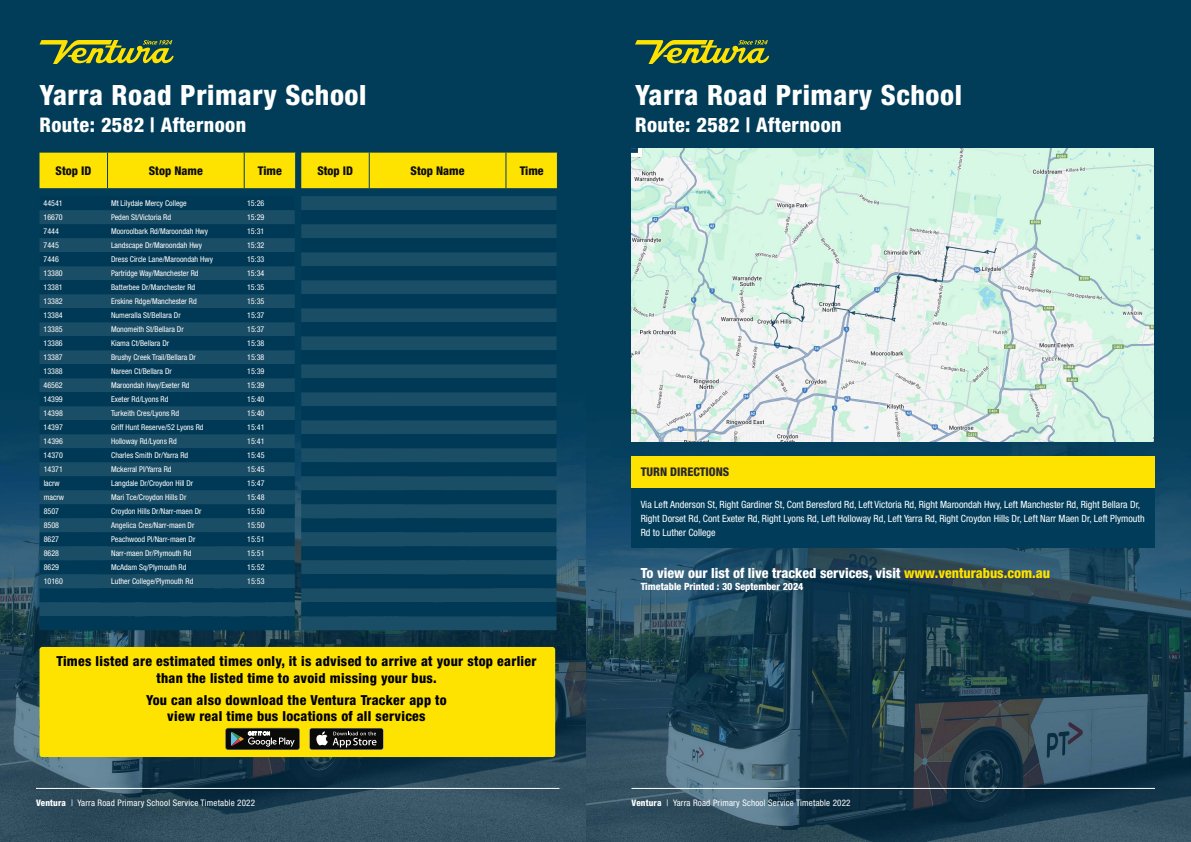
<style>
.page{position:relative;width:1191px;height:842px;background:#fff}
.page>*{position:absolute;margin:0;border:0;box-sizing:border-box;transform-origin:0 0}
.t1{font:800 condensed 28px "Helvetica Neue LT Std";letter-spacing:.02em;color:#fff}
.t2{font:800 condensed 20.2px "Helvetica Neue LT Std";letter-spacing:.02em;color:#fff}
.t3{font:800 condensed 14px "Helvetica Neue LT Std";color:#fff}
.t4{font:800 condensed 13.8px/16.6px "Helvetica Neue LT Std";letter-spacing:.02em;color:#000;text-align:center}
.t5{font:800 condensed 12px "Helvetica Neue LT Std";color:#0d0d0d}
.t6{font:800 condensed 12px "Helvetica Neue LT Std";color:#292829}
.t7{font:condensed 10px/14px "Helvetica Neue LT Std";color:#fff}
.t8{font:800 condensed 10px "Helvetica Neue LT Std";color:#fff}
.t9{font:condensed 9px "Helvetica Neue LT Std";letter-spacing:.02em;color:#fff}
.t10{font:condensed 8px "Helvetica Neue LT Std";color:#fff}
.s1{font-weight:800}
.s2{color:#fee200}
</style>
<div class="page">
<img style="left:0;top:0;width:587px;height:842px">
<hr style="left:36px;top:788px;width:523px;height:1px;background:#fff">
<svg style="left:40px;top:40px;width:134px;height:24px;background:#6f8531"></svg>
<div style="left:40px;top:153px;width:517px;height:35px;background:#fee200"></div>
<hr style="left:369px;top:153px;width:1px;height:35px;background:#013d5b">
<hr style="left:505px;top:153px;width:1px;height:35px;background:#013d5b">
<hr style="left:557px;top:153px;width:1px;height:35px;background:#013d5b">
<svg style="left:40px;top:196px;width:255px;height:42px;background:#083f5a"></svg>
<div style="left:40px;top:238px;width:255px;height:378px;background:#1a4d66"></div>
<svg style="left:40px;top:252px;width:255px;height:322px;background:#0c425c"></svg>
<div style="left:40px;top:588px;width:255px;height:14px;background:#003955"></div>
<div style="left:40px;top:616px;width:255px;height:14px;background:#003955"></div>
<div style="left:301px;top:196px;width:255px;height:434px;background:#1a4d66"></div>
<svg style="left:301px;top:210px;width:255px;height:56px;background:#0c425d"></svg>
<svg style="left:301px;top:266px;width:255px;height:322px;background:#0c425c"></svg>
<div style="left:301px;top:602px;width:255px;height:14px;background:#003955"></div>
<div style="left:39px;top:647px;width:516px;height:110px;background:#fee200;border-radius:3px"></div>
<svg style="left:225px;top:728px;width:75px;height:22px;background:#383a36"></svg>
<div style="left:309px;top:728px;width:74px;height:22px;background:#363735;border-radius:3px"></div>
<div style="left:310px;top:728px;width:73px;height:21px;background:#0a0b09;border-radius:2px"></div>
<svg style="left:316px;top:731px;width:60px;height:16px"></svg>
<img style="left:587px;top:0;width:604px;height:842px">
<hr style="left:631px;top:788px;width:524px;height:1px;background:#fff">
<div style="left:631px;top:456px;width:523px;height:32px;background:#fee200"></div>
<div style="left:631px;top:488px;width:523px;height:60px;background:#013d5b"></div>
<svg style="left:635px;top:40px;width:134px;height:24px;background:#6f8531"></svg>
<img style="left:632px;top:149px;width:521px;height:293px">
<h1 class="t1" style="left:40px;top:77px;width:328px">Yarra Road Primary School</h1>
<h2 class="t2" style="left:40px;top:112px;width:208px">Route: 2582 | Afternoon</h2>
<h3 class="t5" style="left:56px;top:163px;width:37px">Stop ID</h3>
<h3 class="t5" style="left:149px;top:163px;width:56px">Stop Name</h3>
<h3 class="t5" style="left:258px;top:163px;width:25px">Time</h3>
<h3 class="t5" style="left:317px;top:163px;width:37px">Stop ID</h3>
<h3 class="t5" style="left:410px;top:163px;width:56px">Stop Name</h3>
<h3 class="t5" style="left:520px;top:163px;width:25px">Time</h3>
<p class="t10" style="left:44px;top:199px;width:21px">44541</p>
<p class="t10" style="left:111px;top:199px;width:77px">Mt Lilydale Mercy College</p>
<p class="t10" style="left:247px;top:199px;width:19px">15:26</p>
<p class="t10" style="left:44px;top:213px;width:21px">16670</p>
<p class="t10" style="left:111px;top:213px;width:62px">Peden St/Victoria Rd</p>
<p class="t10" style="left:247px;top:213px;width:19px">15:29</p>
<p class="t10" style="left:44px;top:227px;width:17px">7444</p>
<p class="t10" style="left:111px;top:227px;width:98px">Mooroolbark Rd/Maroondah Hwy</p>
<p class="t10" style="left:247px;top:227px;width:19px">15:31</p>
<p class="t10" style="left:44px;top:241px;width:17px">7445</p>
<p class="t10" style="left:111px;top:241px;width:92px">Landscape Dr/Maroondah Hwy</p>
<p class="t10" style="left:247px;top:241px;width:19px">15:32</p>
<p class="t10" style="left:44px;top:255px;width:17px">7446</p>
<p class="t10" style="left:111px;top:255px;width:103px">Dress Circle Lane/Maroondah Hwy</p>
<p class="t10" style="left:247px;top:255px;width:19px">15:33</p>
<p class="t10" style="left:44px;top:269px;width:21px">13380</p>
<p class="t10" style="left:111px;top:269px;width:89px">Partridge Way/Manchester Rd</p>
<p class="t10" style="left:247px;top:269px;width:19px">15:34</p>
<p class="t10" style="left:44px;top:283px;width:21px">13381</p>
<p class="t10" style="left:111px;top:283px;width:86px">Batterbee Dr/Manchester Rd</p>
<p class="t10" style="left:247px;top:283px;width:19px">15:35</p>
<p class="t10" style="left:44px;top:297px;width:21px">13382</p>
<p class="t10" style="left:111px;top:297px;width:87px">Erskine Rdge/Manchester Rd</p>
<p class="t10" style="left:247px;top:297px;width:19px">15:35</p>
<p class="t10" style="left:44px;top:311px;width:21px">13384</p>
<p class="t10" style="left:111px;top:311px;width:71px">Numeralla St/Bellara Dr</p>
<p class="t10" style="left:247px;top:311px;width:19px">15:37</p>
<p class="t10" style="left:44px;top:325px;width:21px">13385</p>
<p class="t10" style="left:111px;top:325px;width:74px">Monomeith St/Bellara Dr</p>
<p class="t10" style="left:247px;top:325px;width:19px">15:37</p>
<p class="t10" style="left:44px;top:339px;width:21px">13386</p>
<p class="t10" style="left:111px;top:339px;width:60px">Kiama Ct/Bellara Dr</p>
<p class="t10" style="left:247px;top:339px;width:19px">15:38</p>
<p class="t10" style="left:44px;top:353px;width:21px">13387</p>
<p class="t10" style="left:111px;top:353px;width:86px">Brushy Creek Trail/Bellara Dr</p>
<p class="t10" style="left:247px;top:353px;width:19px">15:38</p>
<p class="t10" style="left:44px;top:367px;width:21px">13388</p>
<p class="t10" style="left:111px;top:367px;width:62px">Nareen Ct/Bellara Dr</p>
<p class="t10" style="left:247px;top:367px;width:19px">15:39</p>
<p class="t10" style="left:44px;top:381px;width:21px">46562</p>
<p class="t10" style="left:111px;top:381px;width:80px">Maroondah Hwy/Exeter Rd</p>
<p class="t10" style="left:247px;top:381px;width:19px">15:39</p>
<p class="t10" style="left:44px;top:395px;width:21px">14399</p>
<p class="t10" style="left:111px;top:395px;width:59px">Exeter Rd/Lyons Rd</p>
<p class="t10" style="left:247px;top:395px;width:19px">15:40</p>
<p class="t10" style="left:44px;top:409px;width:21px">14398</p>
<p class="t10" style="left:111px;top:409px;width:69px">Turkeith Cres/Lyons Rd</p>
<p class="t10" style="left:247px;top:409px;width:19px">15:40</p>
<p class="t10" style="left:44px;top:423px;width:21px">14397</p>
<p class="t10" style="left:111px;top:423px;width:94px">Griff Hunt Reserve/52 Lyons Rd</p>
<p class="t10" style="left:247px;top:423px;width:19px">15:41</p>
<p class="t10" style="left:44px;top:437px;width:21px">14396</p>
<p class="t10" style="left:111px;top:437px;width:67px">Holloway Rd/Lyons Rd</p>
<p class="t10" style="left:247px;top:437px;width:19px">15:41</p>
<p class="t10" style="left:44px;top:451px;width:21px">14370</p>
<p class="t10" style="left:111px;top:451px;width:78px">Charles Smith Dr/Yarra Rd</p>
<p class="t10" style="left:247px;top:451px;width:19px">15:45</p>
<p class="t10" style="left:44px;top:465px;width:21px">14371</p>
<p class="t10" style="left:111px;top:465px;width:62px">Mckerral Pl/Yarra Rd</p>
<p class="t10" style="left:247px;top:465px;width:19px">15:45</p>
<p class="t10" style="left:44px;top:479px;width:18px">lacrw</p>
<p class="t10" style="left:111px;top:479px;width:84px">Langdale Dr/Croydon Hill Dr</p>
<p class="t10" style="left:247px;top:479px;width:19px">15:47</p>
<p class="t10" style="left:44px;top:493px;width:22px">macrw</p>
<p class="t10" style="left:111px;top:493px;width:77px">Mari Tce/Croydon Hills Dr</p>
<p class="t10" style="left:247px;top:493px;width:19px">15:48</p>
<p class="t10" style="left:44px;top:507px;width:17px">8507</p>
<p class="t10" style="left:111px;top:507px;width:92px">Croydon Hills Dr/Narr-maen Dr</p>
<p class="t10" style="left:247px;top:507px;width:19px">15:50</p>
<p class="t10" style="left:44px;top:521px;width:17px">8508</p>
<p class="t10" style="left:111px;top:521px;width:85px">Angelica Cres/Narr-maen Dr</p>
<p class="t10" style="left:247px;top:521px;width:19px">15:50</p>
<p class="t10" style="left:44px;top:535px;width:17px">8627</p>
<p class="t10" style="left:111px;top:535px;width:86px">Peachwood Pl/Narr-maen Dr</p>
<p class="t10" style="left:247px;top:535px;width:19px">15:51</p>
<p class="t10" style="left:44px;top:549px;width:17px">8628</p>
<p class="t10" style="left:111px;top:549px;width:82px">Narr-maen Dr/Plymouth Rd</p>
<p class="t10" style="left:247px;top:549px;width:19px">15:51</p>
<p class="t10" style="left:44px;top:563px;width:17px">8629</p>
<p class="t10" style="left:111px;top:563px;width:77px">McAdam Sq/Plymouth Rd</p>
<p class="t10" style="left:247px;top:563px;width:19px">15:52</p>
<p class="t10" style="left:44px;top:577px;width:21px">10160</p>
<p class="t10" style="left:111px;top:577px;width:84px">Luther College/Plymouth Rd</p>
<p class="t10" style="left:247px;top:577px;width:19px">15:53</p>
<h3 class="t4" style="left:56px;top:653px;width:481px">Times listed are estimated times only, it is advised to arrive at your stop earlier than the listed time to avoid missing your bus.</h3>
<h3 class="t4" style="left:146px;top:691px;width:302px">You can also download the Ventura Tracker app to view real time bus locations of all services</h3>
<p class="t9" style="left:36px;top:798px;width:220px"><span class="s1">Ventura</span> | Yarra Road Primary School Service Timetable 2022</p>
<h1 class="t1" style="left:635px;top:77px;width:328px">Yarra Road Primary School</h1>
<h2 class="t2" style="left:635px;top:112px;width:208px">Route: 2582 | Afternoon</h2>
<h3 class="t6" style="left:640px;top:465px;width:90px">TURN DIRECTIONS</h3>
<p class="t7" style="left:640px;top:497px;width:505px">Via Left Anderson St, Right Gardiner St, Cont Beresford Rd, Left Victoria Rd, Right Maroondah Hwy, Left Manchester Rd, Right Bellara Dr,<br>Right Dorset Rd, Cont Exeter Rd, Right Lyons Rd, Left Holloway Rd, Left Yarra Rd, Right Croydon Hills Dr, Left Narr Maen Dr, Left Plymouth<br>Rd to Luther College</p>
<h3 class="t3" style="left:640px;top:565px;width:411px">To view our list of live tracked services, visit <span class="s2">www.venturabus.com.au</span></h3>
<p class="t8" style="left:640px;top:581px;width:164px">Timetable Printed : 30 September 2024</p>
<p class="t9" style="left:631px;top:798px;width:220px"><span class="s1">Ventura</span> | Yarra Road Primary School Service Timetable 2022</p>
</div>
